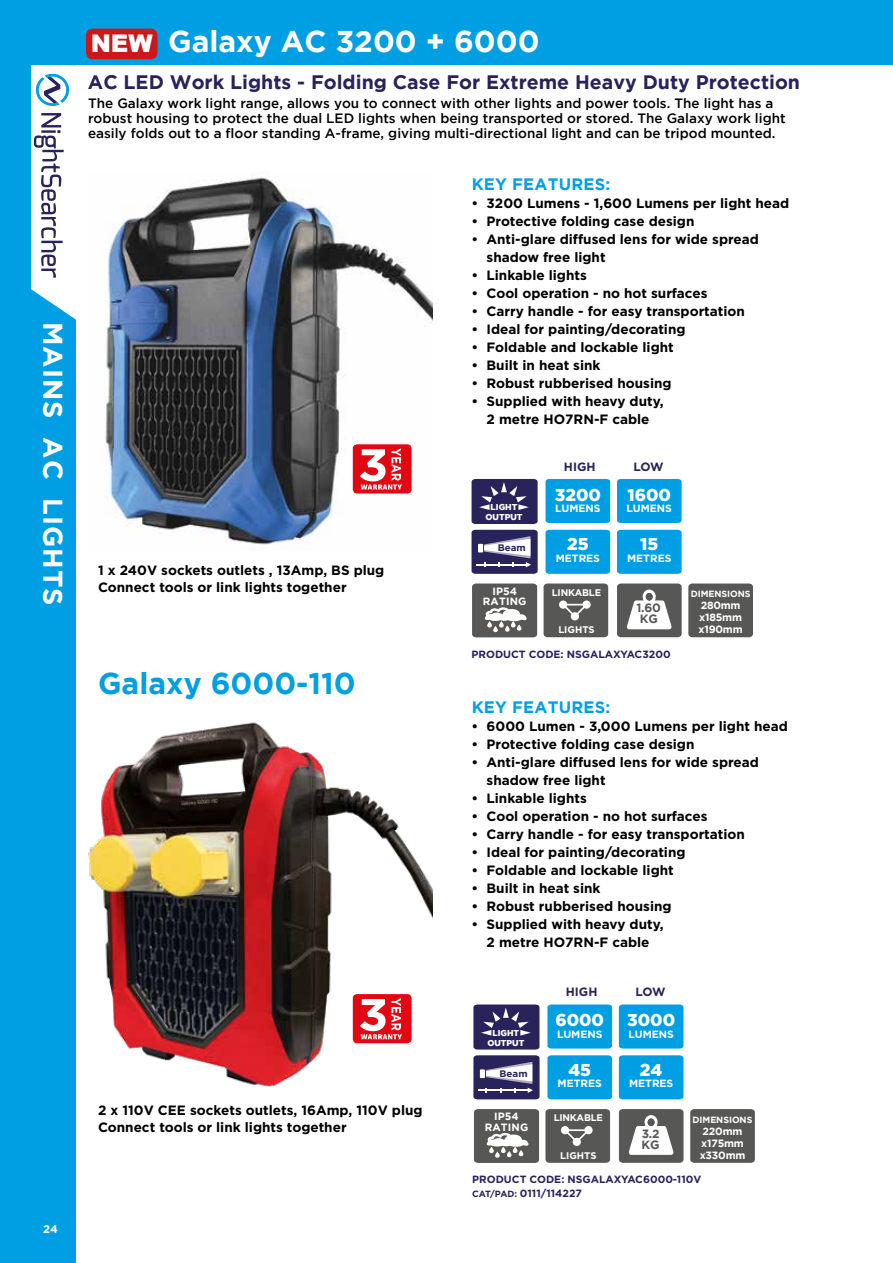
<style>
.page{position:relative;width:893px;height:1263px;background:#fff}
.page>*{position:absolute;margin:0;border:0;box-sizing:border-box;transform-origin:0 0}
.t1{font:700 30px "Gotham";color:#fff}
.t2{font:700 30px "Gotham";color:#009fe3}
.t3{font:700 27px "Gotham";letter-spacing:.04em;color:#fff}
.t4{font:700 19.5px "Gotham";color:#29235c}
.t5{font:900 17.1px "Gotham";color:#fff}
.t6{font:700 16.5px "Gotham";letter-spacing:.015em;color:#009fe3}
.t7{font:700 13.5px/18px "Gotham";color:#000}
.t8{font:500 13.5px/15px "Gotham";color:#000}
.t9{font:700 12px "Gotham";color:#29235c}
.t10{font:700 12px/10.5px "Gotham";color:#575756}
.t11{font:700 11.25px "Gotham";color:#fff}
.t12{font:700 10.5px/13.5px "Gotham";color:#29235c}
.t13{font:700 10.5px "Gotham";color:#fff}
.t14{font:700 10.5px/12px "Gotham";letter-spacing:-.02em;color:#fff}
.t15{font:700 10.5px/10.5px "Gotham";letter-spacing:.015em;color:#fff;text-align:center}
.t16{font:700 9.6px "Gotham";letter-spacing:-.02em;color:#fff}
.t17{font:700 9.45px "Gotham";color:#29235c}
.t18{font:700 9px "Gotham";letter-spacing:-.005em;color:#fff}
.t19{font:900 8.55px/9.8px "Gotham";color:#fff;text-align:center}
.s1{font-family:"Arial";font-weight:900;font-size:24.3px}
.s2{font-size:9px}
</style>
<div class="page">
<div style="left:0;top:0;width:75px;height:1263px;background:#009fe3"></div>
<svg style="left:31px;top:65px;width:45px;height:257px;background:#cedce9"></svg>
<div style="left:0;top:0;width:893px;height:65px;background:#009fe3"></div>
<svg style="left:473px;top:1004px;width:66px;height:45px;background:#3c366a"></svg>
<div style="left:547px;top:1004px;width:65px;height:44px;background:#009fe3"></div>
<div style="left:619px;top:1004px;width:64px;height:44px;background:#009fe3"></div>
<div style="left:547px;top:1055px;width:65px;height:44px;background:#009fe3"></div>
<div style="left:619px;top:1055px;width:64px;height:44px;background:#009fe3"></div>
<div style="left:690px;top:1109px;width:65px;height:54px;background:#575756"></div>
<svg style="left:619px;top:1109px;width:64px;height:54px"></svg>
<div style="left:648px;top:1118px;width:7px;height:8px;background:#575756;border-radius:50%"></div>
<svg style="left:545px;top:1109px;width:65px;height:54px;background:#636362"></svg>
<div style="left:86px;top:29px;width:71px;height:30px;background:#cd171a;border-radius:7px"></div>
<img style="left:88px;top:722px;width:345px;height:365px">
<svg style="left:474px;top:1109px;width:65px;height:54px;background:#70706f"></svg>
<svg style="left:473px;top:1055px;width:67px;height:44px"></svg>
<img style="left:104px;top:177px;width:329px;height:368px">
<svg style="left:472px;top:479px;width:66px;height:45px;background:#393468"></svg>
<div style="left:546px;top:479px;width:64px;height:44px;background:#009fe3"></div>
<div style="left:617px;top:479px;width:65px;height:44px;background:#009fe3"></div>
<div style="left:546px;top:530px;width:64px;height:44px;background:#009fe3"></div>
<div style="left:617px;top:530px;width:65px;height:44px;background:#009fe3"></div>
<div style="left:688px;top:583px;width:65px;height:54px;background:#575756"></div>
<svg style="left:617px;top:583px;width:65px;height:54px"></svg>
<div style="left:646px;top:593px;width:7px;height:8px;background:#575756;border-radius:50%"></div>
<svg style="left:544px;top:583px;width:64px;height:54px;background:#636362"></svg>
<svg style="left:472px;top:583px;width:65px;height:54px;background:#717170"></svg>
<svg style="left:472px;top:530px;width:66px;height:44px"></svg>
<div style="left:353px;top:444px;width:59px;height:49px;background:#e30613;border-radius:4px"></div>
<svg style="left:360px;top:448px;width:42px;height:41px"></svg>
<div style="left:353px;top:994px;width:59px;height:49px;background:#e30613;border-radius:4px"></div>
<svg style="left:360px;top:998px;width:42px;height:41px"></svg>
<h2 class="t3" style="left:69px;top:322px;width:285px;rotate:90deg">MAINS AC LIGHTS</h2>
<p class="t11" style="left:37px;top:1222px;width:16px">24</p>
<p class="t11" style="left:43px;top:1222px;width:16px">24</p>
<h1 class="t1" style="left:91px;top:24px;width:450px"><span class="s1">NEW</span> Galaxy AC 3200 + 6000</h1>
<h3 class="t4" style="left:88px;top:71px;width:714px">AC LED Work Lights - Folding Case For Extreme Heavy Duty Protection</h3>
<p class="t8" style="left:88px;top:95px;width:699px">The Galaxy work light range, allows you to connect with other lights and power tools. The light has a robust housing to protect the dual LED lights when being transported or stored. The Galaxy work light easily folds out to a floor standing A-frame, giving multi-directional light and can be tripod mounted.</p>
<p class="t6" style="left:472px;top:174px;width:140px">KEY FEATURES:</p>
<p class="t7" style="left:472px;top:194px;width:319px">• 3200 Lumens - 1,600 Lumens per light head</p>
<p class="t7" style="left:472px;top:212px;width:224px">• Protective folding case design</p>
<p class="t7" style="left:487px;top:230px;width:274px;text-indent:-15px">• Anti-glare diffused lens for wide spread shadow free light</p>
<p class="t7" style="left:472px;top:266px;width:117px">• Linkable lights</p>
<p class="t7" style="left:472px;top:284px;width:237px">• Cool operation - no hot surfaces</p>
<p class="t7" style="left:472px;top:302px;width:275px">• Carry handle - for easy transportation</p>
<p class="t7" style="left:472px;top:320px;width:216px">• Ideal for painting/decorating</p>
<p class="t7" style="left:472px;top:338px;width:204px">• Foldable and lockable light</p>
<p class="t7" style="left:472px;top:356px;width:131px">• Built in heat sink</p>
<p class="t7" style="left:472px;top:374px;width:202px">• Robust rubberised housing</p>
<p class="t7" style="left:472px;top:392px;width:194px;text-align:center">• Supplied with heavy duty,<br>2 metre HO7RN-F cable</p>
<p class="t7" style="left:98px;top:562px;width:288px;line-height:16.5px">1 x 240V sockets outlets , 13Amp, BS plug<br>Connect tools or link lights together</p>
<h1 class="t2" style="left:98px;top:666px;width:259px">Galaxy 6000-110</h1>
<p class="t7" style="left:98px;top:1102px;width:326px;line-height:16.5px">2 x 110V CEE sockets outlets, 16Amp, 110V plug<br>Connect tools or link lights together</p>
<p class="t19" style="left:485px;top:502px;width:39px">LIGHT<br>OUTPUT</p>
<p class="t17" style="left:498px;top:542px;width:30px">Beam</p>
<p class="t15" style="left:483px;top:585px;width:45px">IP54<br>RATING</p>
<p class="t9" style="left:564px;top:460px;width:33px">HIGH</p>
<p class="t9" style="left:634px;top:460px;width:32px">LOW</p>
<p class="t5" style="left:555px;top:485px;width:48px">3200</p>
<p class="t13" style="left:555px;top:502px;width:47px">LUMENS</p>
<p class="t5" style="left:567px;top:534px;width:23px">25</p>
<p class="t13" style="left:556px;top:552px;width:46px">METRES</p>
<p class="t16" style="left:552px;top:587px;width:51px">LINKABLE</p>
<p class="t16" style="left:558px;top:624px;width:38px">LIGHTS</p>
<p class="t5" style="left:627px;top:485px;width:45px">1600</p>
<p class="t13" style="left:627px;top:502px;width:47px">LUMENS</p>
<p class="t5" style="left:640px;top:534px;width:19px">15</p>
<p class="t13" style="left:627px;top:552px;width:46px">METRES</p>
<p class="t10" style="left:636px;top:603px;width:26px">1.60<br>KG</p>
<p class="t12" style="left:472px;top:647px;width:201px">PRODUCT CODE: NSGALAXYAC3200</p>
<p class="t18" style="left:691px;top:589px;width:61px">DIMENSIONS</p>
<p class="t14" style="left:699px;top:599px;width:46px">280mm x185mm x190mm</p>
<p class="t6" style="left:472px;top:698px;width:140px">KEY FEATURES:</p>
<p class="t7" style="left:472px;top:717px;width:318px">• 6000 Lumen - 3,000 Lumens per light head</p>
<p class="t7" style="left:472px;top:735px;width:224px">• Protective folding case design</p>
<p class="t7" style="left:487px;top:753px;width:274px;text-indent:-15px">• Anti-glare diffused lens for wide spread shadow free light</p>
<p class="t7" style="left:472px;top:789px;width:117px">• Linkable lights</p>
<p class="t7" style="left:472px;top:807px;width:237px">• Cool operation - no hot surfaces</p>
<p class="t7" style="left:472px;top:825px;width:275px">• Carry handle - for easy transportation</p>
<p class="t7" style="left:472px;top:843px;width:216px">• Ideal for painting/decorating</p>
<p class="t7" style="left:472px;top:861px;width:204px">• Foldable and lockable light</p>
<p class="t7" style="left:472px;top:879px;width:131px">• Built in heat sink</p>
<p class="t7" style="left:472px;top:897px;width:202px">• Robust rubberised housing</p>
<p class="t7" style="left:472px;top:915px;width:194px;text-align:center">• Supplied with heavy duty,<br>2 metre HO7RN-F cable</p>
<p class="t19" style="left:487px;top:1028px;width:39px">LIGHT<br>OUTPUT</p>
<p class="t17" style="left:500px;top:1068px;width:30px">Beam</p>
<p class="t15" style="left:485px;top:1111px;width:45px">IP54<br>RATING</p>
<p class="t9" style="left:566px;top:985px;width:33px">HIGH</p>
<p class="t9" style="left:635px;top:985px;width:32px">LOW</p>
<p class="t5" style="left:555px;top:1010px;width:50px">6000</p>
<p class="t13" style="left:557px;top:1028px;width:47px">LUMENS</p>
<p class="t5" style="left:568px;top:1060px;width:24px">45</p>
<p class="t13" style="left:558px;top:1078px;width:46px">METRES</p>
<p class="t16" style="left:554px;top:1112px;width:51px">LINKABLE</p>
<p class="t16" style="left:560px;top:1150px;width:38px">LIGHTS</p>
<p class="t5" style="left:627px;top:1010px;width:50px">3000</p>
<p class="t13" style="left:628px;top:1028px;width:47px">LUMENS</p>
<p class="t5" style="left:640px;top:1060px;width:24px">24</p>
<p class="t13" style="left:629px;top:1078px;width:46px">METRES</p>
<p class="t10" style="left:642px;top:1128px;width:20px">3.2<br>KG</p>
<p class="t18" style="left:693px;top:1114px;width:61px">DIMENSIONS</p>
<p class="t14" style="left:700px;top:1125px;width:47px">220mm x175mm x330mm</p>
<p class="t12" style="left:472px;top:1172px;width:231px">PRODUCT CODE: NSGALAXYAC6000-110V<br><span class="s2">CAT/PAD:</span> 0111/114227</p>
</div>
